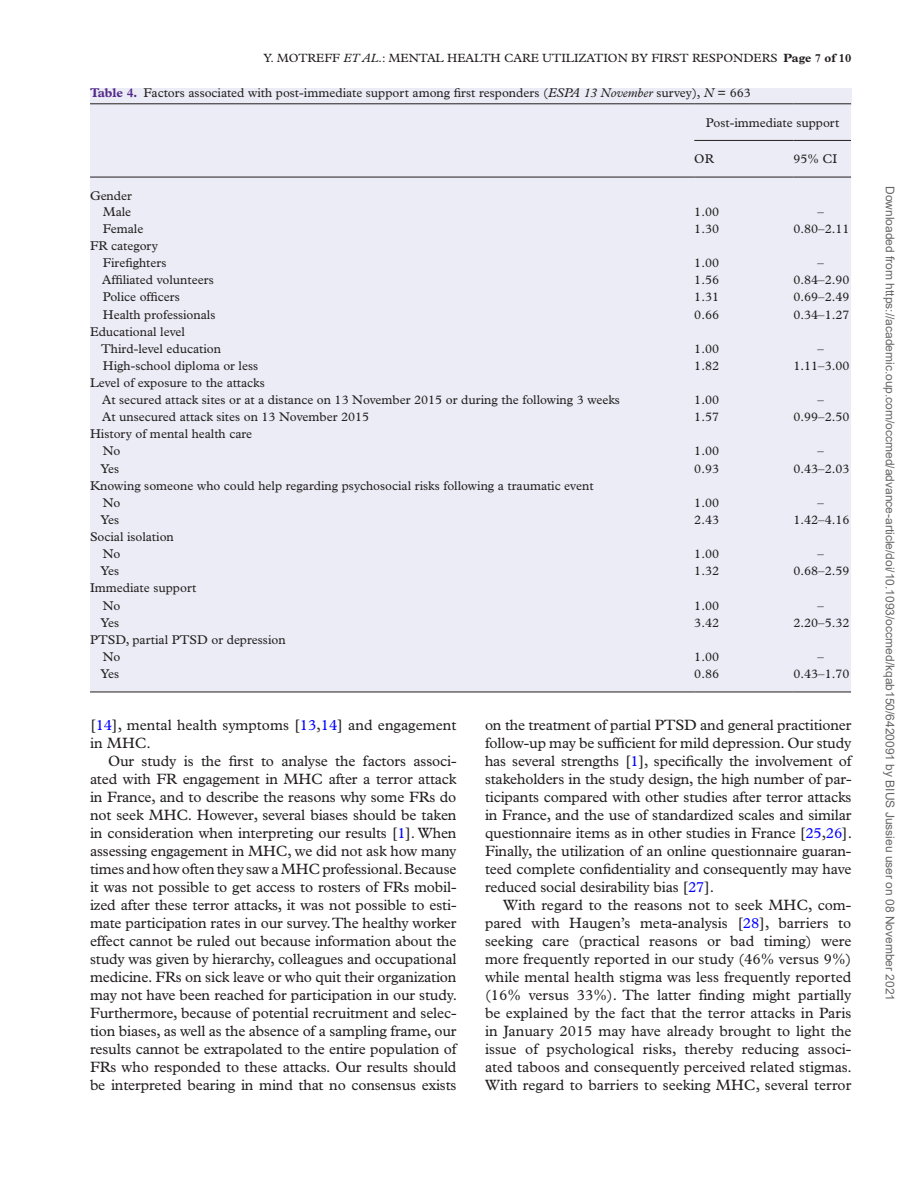
<style>
.page{position:relative;width:919px;height:1187px;background:#fff}
.page>*{position:absolute;margin:0;border:0;box-sizing:border-box;transform-origin:0 0}
.t1{font:15px/18px "Plantin Std";letter-spacing:-.01em;color:#231f20;text-align:justify}
.t2{font:12.75px/17.1px "Plantin Std";color:#231f20}
.t3{font:12px "Arial";color:#666}
.t4{font:12px "Plantin Std";color:#231f20}
.s1{font-style:italic}
.s2{font-weight:700}
.s3{font-weight:700;color:#542989}
.s4{color:#00f}
</style>
<div class="page">
<div style="left:90px;top:88px;width:761px;height:18px;background:#ebecf5"></div>
<div style="left:90px;top:104px;width:760px;height:587px;background:#ebecf5"></div>
<hr style="left:90px;top:103px;width:604px;height:1px;background:#231f20">
<hr style="left:694px;top:103px;width:99px;height:1px;background:#231f20">
<hr style="left:793px;top:103px;width:58px;height:1px;background:#231f20">
<hr style="left:694px;top:140px;width:99px;height:1px;background:#231f20">
<hr style="left:694px;top:177px;width:99px;height:1px;background:#231f20">
<hr style="left:793px;top:140px;width:58px;height:1px;background:#231f20">
<hr style="left:793px;top:177px;width:58px;height:1px;background:#231f20">
<hr style="left:90px;top:177px;width:604px;height:1px;background:#231f20">
<hr style="left:90px;top:691px;width:604px;height:1px;background:#231f20">
<hr style="left:694px;top:691px;width:99px;height:1px;background:#231f20">
<hr style="left:793px;top:691px;width:58px;height:1px;background:#231f20">
<p class="t4" style="left:263px;top:51px;width:589px">Y. MOTREFF <span class="s1">ET AL</span>.: MENTAL HEALTH CARE UTILIZATION BY FIRST RESPONDERS <span class="s2">Page 7 of 10</span></p>
<p class="t2" style="left:90px;top:85px;width:662px"><span class="s3">Table 4.</span> Factors associated with post-immediate support among first responders (<span class="s1">ESPA 13 November</span> survey), <span class="s1">N</span> = 663</p>
<p class="t2" style="left:705px;top:114px;width:135px">Post-immediate support</p>
<p class="t2" style="left:694px;top:150px;width:21px">OR</p>
<p class="t2" style="left:793px;top:150px;width:45px">95% CI</p>
<p class="t2" style="left:90px;top:187px;width:43px;line-height:16px;text-align:right">Gender<br>Male</p>
<p class="t2" style="left:694px;top:203px;width:26px">1.00</p>
<p class="t2" style="left:817px;top:203px;width:8px">–</p>
<p class="t2" style="left:103px;top:220px;width:42px">Female</p>
<p class="t2" style="left:694px;top:220px;width:26px">1.30</p>
<p class="t2" style="left:793px;top:220px;width:58px">0.80–2.11</p>
<p class="t2" style="left:103px;top:237px;width:65px;text-indent:-13px">FR category<br>Firefighters</p>
<p class="t2" style="left:694px;top:254px;width:26px">1.00</p>
<p class="t2" style="left:817px;top:254px;width:8px">–</p>
<p class="t2" style="left:102px;top:271px;width:113px">Affiliated volunteers</p>
<p class="t2" style="left:694px;top:271px;width:26px">1.56</p>
<p class="t2" style="left:793px;top:271px;width:58px">0.84–2.90</p>
<p class="t2" style="left:103px;top:288px;width:79px">Police officers</p>
<p class="t2" style="left:694px;top:288px;width:26px">1.31</p>
<p class="t2" style="left:793px;top:288px;width:58px">0.69–2.49</p>
<p class="t2" style="left:103px;top:306px;width:114px">Health professionals</p>
<p class="t2" style="left:694px;top:306px;width:26px">0.66</p>
<p class="t2" style="left:793px;top:306px;width:58px">0.34–1.27</p>
<p class="t2" style="left:101px;top:323px;width:121px;text-indent:-11px">Educational level<br>Third-level education</p>
<p class="t2" style="left:694px;top:340px;width:26px">1.00</p>
<p class="t2" style="left:817px;top:340px;width:8px">–</p>
<p class="t2" style="left:103px;top:357px;width:157px">High-school diploma or less</p>
<p class="t2" style="left:694px;top:357px;width:26px">1.82</p>
<p class="t2" style="left:793px;top:357px;width:58px">1.11–3.00</p>
<p class="t2" style="left:102px;top:374px;width:519px;text-indent:-12px">Level of exposure to the attacks<br>At secured attack sites or at a distance on 13 November 2015 or during the following 3 weeks</p>
<p class="t2" style="left:694px;top:391px;width:26px">1.00</p>
<p class="t2" style="left:817px;top:391px;width:8px">–</p>
<p class="t2" style="left:102px;top:408px;width:268px">At unsecured attack sites on 13 November 2015</p>
<p class="t2" style="left:694px;top:408px;width:26px">1.57</p>
<p class="t2" style="left:793px;top:408px;width:58px">0.99–2.50</p>
<p class="t2" style="left:103px;top:425px;width:151px;text-indent:-13px">History of mental health care<br>No</p>
<p class="t2" style="left:694px;top:442px;width:26px">1.00</p>
<p class="t2" style="left:817px;top:442px;width:8px">–</p>
<p class="t2" style="left:101px;top:460px;width:20px">Yes</p>
<p class="t2" style="left:694px;top:460px;width:26px">0.93</p>
<p class="t2" style="left:793px;top:460px;width:58px">0.43–2.03</p>
<p class="t2" style="left:103px;top:477px;width:492px;text-indent:-13px">Knowing someone who could help regarding psychosocial risks following a traumatic event<br>No</p>
<p class="t2" style="left:694px;top:494px;width:26px">1.00</p>
<p class="t2" style="left:817px;top:494px;width:8px">–</p>
<p class="t2" style="left:101px;top:511px;width:20px">Yes</p>
<p class="t2" style="left:694px;top:511px;width:26px">2.43</p>
<p class="t2" style="left:793px;top:511px;width:58px">1.42–4.16</p>
<p class="t2" style="left:103px;top:528px;width:73px;text-indent:-13px">Social isolation<br>No</p>
<p class="t2" style="left:694px;top:545px;width:26px">1.00</p>
<p class="t2" style="left:817px;top:545px;width:8px">–</p>
<p class="t2" style="left:101px;top:562px;width:20px">Yes</p>
<p class="t2" style="left:694px;top:562px;width:26px">1.32</p>
<p class="t2" style="left:793px;top:562px;width:58px">0.68–2.59</p>
<p class="t2" style="left:103px;top:579px;width:95px;text-indent:-13px">Immediate support<br>No</p>
<p class="t2" style="left:694px;top:596px;width:26px">1.00</p>
<p class="t2" style="left:817px;top:596px;width:8px">–</p>
<p class="t2" style="left:101px;top:614px;width:20px">Yes</p>
<p class="t2" style="left:694px;top:614px;width:26px">3.42</p>
<p class="t2" style="left:793px;top:614px;width:58px">2.20–5.32</p>
<p class="t2" style="left:103px;top:631px;width:184px;text-indent:-13px">PTSD, partial PTSD or depression<br>No</p>
<p class="t2" style="left:694px;top:648px;width:26px">1.00</p>
<p class="t2" style="left:817px;top:648px;width:8px">–</p>
<p class="t2" style="left:101px;top:665px;width:20px">Yes</p>
<p class="t2" style="left:694px;top:665px;width:26px">0.86</p>
<p class="t2" style="left:793px;top:665px;width:58px">0.43–1.70</p>
<p class="t1" style="left:90px;top:715px;width:368px">[<span class="s4">14</span>], mental health symptoms [<span class="s4">13</span>,<span class="s4">14</span>] and engagement in MHC.</p>
<p class="t1" style="left:90px;top:751px;width:368px;text-indent:18px">Our study is the first to analyse the factors associ&shy;ated with FR engagement in MHC after a terror attack in France, and to describe the reasons why some FRs do not seek MHC. However, several biases should be taken in consideration when interpreting our results [<span class="s4">1</span>]. When assessing engagement in MHC, we did not ask how many times and how often they saw a MHC professional. Because it was not possible to get access to rosters of FRs mobil&shy;ized after these terror attacks, it was not possible to esti&shy;mate participation rates in our survey. The healthy worker effect cannot be ruled out because information about the study was given by hierarchy, colleagues and occupational medicine. FRs on sick leave or who quit their organization may not have been reached for participation in our study.<br>Furthermore, because of potential recruitment and selec&shy;tion biases, as well as the absence of a sampling frame, our results cannot be extrapolated to the entire population of FRs who responded to these attacks. Our results should be interpreted bearing in mind that no consensus exists</p>
<p class="t1" style="left:485px;top:715px;width:368px">on the treatment of partial PTSD and general practitioner follow-up may be sufficient for mild depression. Our study has several strengths [<span class="s4">1</span>], specifically the involvement of stakeholders in the study design, the high number of par&shy;ticipants compared with other studies after terror attacks in France, and the use of standardized scales and similar questionnaire items as in other studies in France [<span class="s4">25</span>,<span class="s4">26</span>].<br>Finally, the utilization of an online questionnaire guaran&shy;teed complete confidentiality and consequently may have reduced social desirability bias [<span class="s4">27</span>].</p>
<p class="t1" style="left:485px;top:895px;width:368px;text-indent:18px">With regard to the reasons not to seek MHC, com&shy;pared with Haugen’s meta-analysis [<span class="s4">28</span>], barriers to seeking care (practical reasons or bad timing) were more frequently reported in our study (46% versus 9%) while mental health stigma was less frequently reported (16% versus 33%). The latter finding might partially be explained by the fact that the terror attacks in Paris in January 2015 may have already brought to light the issue of psychological risks, thereby reducing associ&shy;ated taboos and consequently perceived related stigmas.<br>With regard to barriers to seeking MHC, several terror</p>
<p class="t3" style="left:894px;top:186px;width:816px;rotate:90deg">Downloaded from https://academic.oup.com/occmed/advance-article/doi/10.1093/occmed/kqab150/6420091 by BIUS Jussieu user on 08 November 2021</p>
</div>
